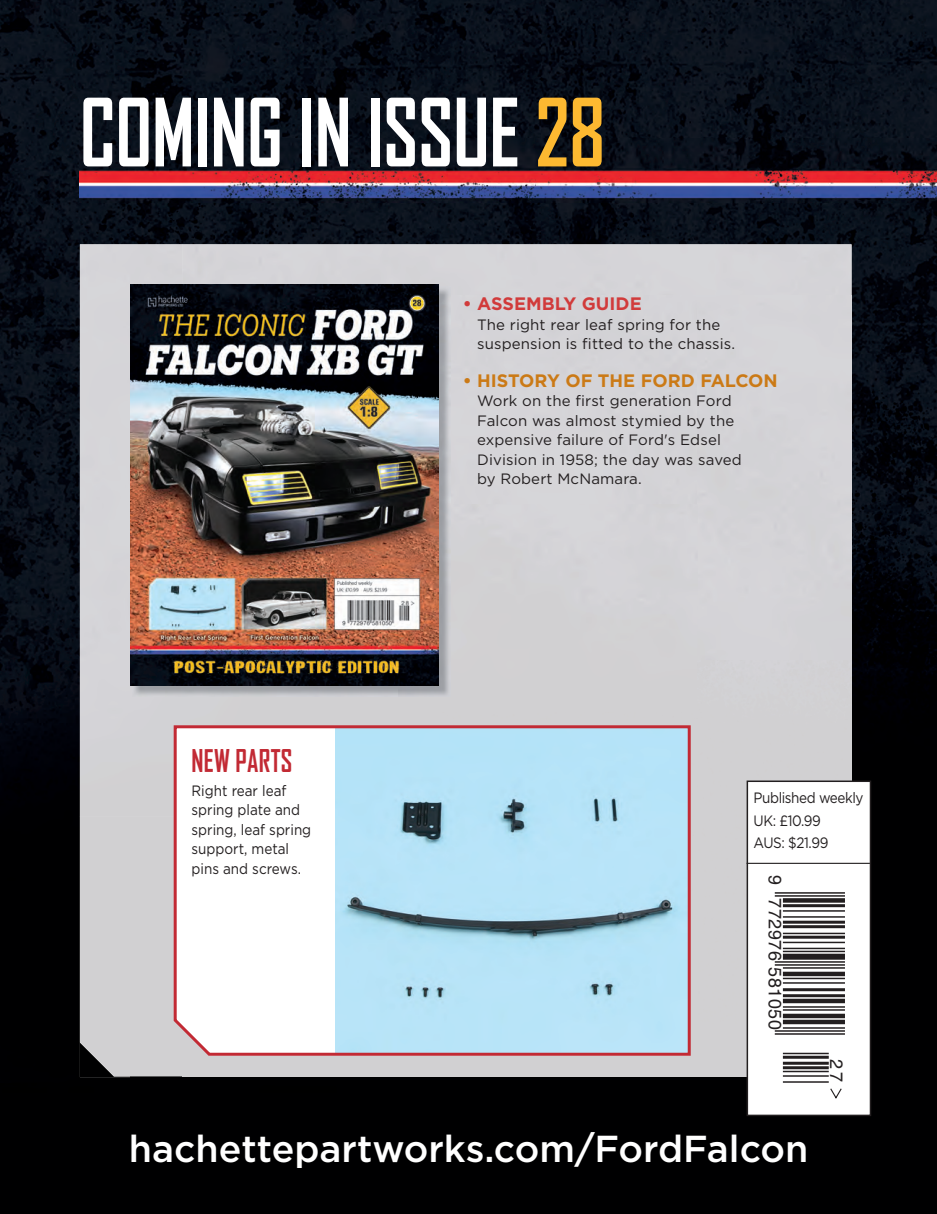
<style>
.page{position:relative;width:937px;height:1214px;background:#fff}
.page>*{position:absolute;margin:0;border:0;box-sizing:border-box;transform-origin:0 0}
.t1{font:700 90px "Agency FB";color:#fff;scale:.85 1}
.t2{font:500 37.5px "Gotham";color:#fff}
.t3{font:700 30px "Agency FB";letter-spacing:.01em;color:#c22a34;scale:.84 1}
.t4{font:700 18px "Gotham";color:#cb7a16}
.t5{font:18px "Helvetica";letter-spacing:.025em;color:#231f20}
.t6{font:700 18px "Gotham";color:#d13b3b}
.t7{font:15px/19.5px "Gotham";letter-spacing:.01em;color:#231f20}
.t8{font:15px/19.5px "Gotham";letter-spacing:.01em;color:#231f20;scale:.9 1}
.t9{font:15px/22.5px "Gotham";letter-spacing:-.03em;color:#231f20;scale:.9 1}
.s1{color:#fdb931}
</style>
<div class="page">
<img style="left:0;top:0;width:937px;height:1214px">
<img style="left:131px;top:1076px;width:615px;height:1px">
<img style="left:80px;top:138px;width:857px;height:65px">
<div style="left:80px;top:244px;width:102px;height:832px;background:#d2d2d5"></div>
<div style="left:182px;top:244px;width:669px;height:52px;background:#d5d4d8"></div>
<div style="left:450px;top:296px;width:247px;height:208px;background:#d5d4d7"></div>
<div style="left:697px;top:296px;width:154px;height:780px;background:#d3d2d5"></div>
<div style="left:440px;top:504px;width:257px;height:572px;background:#d2d0d2"></div>
<div style="left:182px;top:697px;width:258px;height:379px;background:#d1d0d2"></div>
<div style="left:747px;top:781px;width:123px;height:334px;background:#fff"></div>
<hr style="left:775px;top:892px;width:70px;height:1px;background:#231f20">
<hr style="left:775px;top:895px;width:70px;height:1px;background:#231f20">
<svg style="left:783px;top:898px;width:62px;height:4px"></svg>
<hr style="left:783px;top:904px;width:62px;height:3px;background:#231f20">
<hr style="left:783px;top:910px;width:62px;height:1px;background:#231f20">
<hr style="left:783px;top:916px;width:62px;height:1px;background:#231f20">
<hr style="left:783px;top:920px;width:62px;height:3px;background:#231f20">
<hr style="left:783px;top:925px;width:62px;height:3px;background:#231f20">
<hr style="left:783px;top:932px;width:62px;height:2px;background:#231f20">
<hr style="left:783px;top:935px;width:62px;height:3px;background:#231f20">
<hr style="left:783px;top:941px;width:62px;height:2px;background:#231f20">
<hr style="left:783px;top:947px;width:62px;height:2px;background:#231f20">
<hr style="left:783px;top:950px;width:62px;height:2px;background:#231f20">
<div style="left:783px;top:953px;width:62px;height:6px;background:#231f20"></div>
<hr style="left:775px;top:961px;width:70px;height:1px;background:#231f20">
<hr style="left:775px;top:964px;width:70px;height:1px;background:#231f20">
<hr style="left:783px;top:967px;width:62px;height:1px;background:#231f20">
<div style="left:783px;top:971px;width:62px;height:5px;background:#231f20"></div>
<hr style="left:783px;top:977px;width:62px;height:2px;background:#231f20">
<hr style="left:783px;top:982px;width:62px;height:1px;background:#231f20">
<hr style="left:783px;top:988px;width:62px;height:3px;background:#231f20">
<hr style="left:783px;top:994px;width:62px;height:3px;background:#231f20">
<div style="left:783px;top:998px;width:62px;height:5px;background:#231f20"></div>
<hr style="left:783px;top:1006px;width:62px;height:1px;background:#231f20">
<hr style="left:783px;top:1009px;width:62px;height:1px;background:#231f20">
<div style="left:783px;top:1013px;width:62px;height:5px;background:#231f20"></div>
<div style="left:783px;top:1019px;width:62px;height:5px;background:#231f20"></div>
<hr style="left:783px;top:1027px;width:62px;height:1px;background:#231f20">
<hr style="left:775px;top:1030px;width:70px;height:1px;background:#231f20">
<hr style="left:775px;top:1033px;width:70px;height:1px;background:#231f20">
<hr style="left:783px;top:1052px;width:45px;height:2px;background:#231f20">
<hr style="left:783px;top:1055px;width:45px;height:3px;background:#231f20">
<hr style="left:783px;top:1061px;width:45px;height:3px;background:#231f20">
<hr style="left:783px;top:1066px;width:45px;height:3px;background:#231f20">
<hr style="left:783px;top:1070px;width:45px;height:2px;background:#231f20">
<hr style="left:783px;top:1075px;width:45px;height:1px;background:#231f20">
<hr style="left:783px;top:1081px;width:45px;height:1px;background:#231f20">
<svg style="left:830px;top:1088px;width:12px;height:11px"></svg>
<div style="left:746px;top:780px;width:125px;height:336px;border:2px solid #231f20"></div>
<hr style="left:746px;top:862px;width:124px;height:2px;background:#231f20">
<img style="left:132px;top:287px;width:318px;height:410px">
<img style="left:131px;top:285px;width:308px;height:400px">
<svg style="left:172px;top:723px;width:520px;height:334px"></svg>
<h1 class="t1" style="left:80px;top:82px;width:619px">COMING IN ISSUE <span class="s1">28</span></h1>
<h3 class="t3" style="left:191px;top:743px;width:121px">NEW PARTS</h3>
<p class="t8" style="left:191px;top:780px;width:134px">Right rear leaf spring plate and spring, leaf spring support, metal pins and screws.</p>
<p class="t6" style="left:463px;top:292px;width:180px">• ASSEMBLY GUIDE</p>
<p class="t7" style="left:477px;top:314px;width:260px">The right rear leaf spring for the suspension is fitted to the chassis.</p>
<p class="t4" style="left:463px;top:368px;width:317px">• HISTORY OF THE FORD FALCON</p>
<p class="t7" style="left:477px;top:391px;width:266px">Work on the first generation Ford<br>Falcon was almost stymied by the expensive failure of Ford's Edsel<br>Division in 1958; the day was saved by Robert McNamara.</p>
<p class="t9" style="left:753px;top:786px;width:124px">Published weekly<br>UK: £10.99<br>AUS: $21.99</p>
<p class="t5" style="left:789px;top:875px;width:156px;rotate:90deg">9 772976 581050</p>
<p class="t5" style="left:850px;top:1058px;width:25px;rotate:90deg">27</p>
<h2 class="t2" style="left:129px;top:1124px;width:681px">hachettepartworks.com/FordFalcon</h2>
</div>
